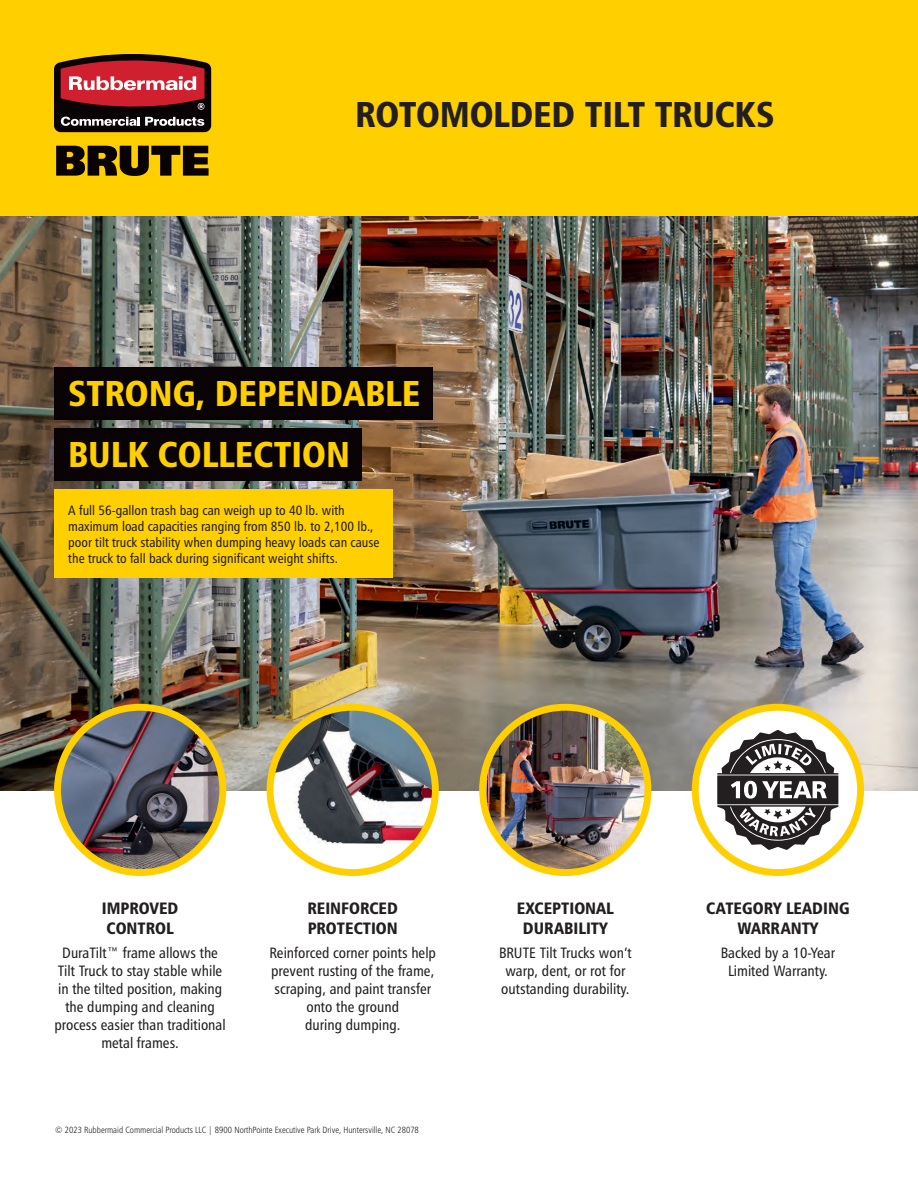
<style>
.page{position:relative;width:918px;height:1188px;background:#fff}
.page>*{position:absolute;margin:0;border:0;box-sizing:border-box;transform-origin:0 0}
.t1{font:36px "Humanist 777 BT Black Condensed B";color:#ffcf00}
.t2{font:36px "Humanist 777 BT Black Condensed B";letter-spacing:-.01em;color:#231f20}
.t3{font:16.5px/19.8px "Humanist 777 BT Black Condensed B";color:#231f20}
.t4{font:15px/18px "Humanist 777 BT Roman Condensed B";color:#231f20;text-align:center}
.t5{font:13.5px/16.2px "Humanist 777 BT Roman Condensed B";color:#231f20}
.t6{font:9px "Humanist 777 BT Light Condensed B";color:#231f20}
</style>
<div class="page">
<img style="left:0;top:215px;width:918px;height:576px">
<img style="left:58px;top:707px;width:165px;height:165px">
<div style="left:54px;top:704px;width:172px;height:172px;border:7px solid #ffcf00;border-radius:50%"></div>
<svg style="left:270px;top:707px;width:165px;height:166px"></svg>
<img style="left:270px;top:707px;width:165px;height:148px">
<div style="left:267px;top:704px;width:172px;height:172px;border:7px solid #ffcf00;border-radius:50%"></div>
<img style="left:483px;top:707px;width:165px;height:166px;border-radius:83px">
<div style="left:479px;top:704px;width:172px;height:172px;border:7px solid #ffcf00;border-radius:50%"></div>
<svg style="left:695px;top:707px;width:166px;height:166px"></svg>
<svg style="left:717px;top:730px;width:122px;height:120px"></svg>
<div style="left:692px;top:704px;width:172px;height:172px;border:7px solid #ffcf00;border-radius:50%"></div>
<div style="left:0;top:0;width:918px;height:215px;background:#ffcf00"></div>
<div style="left:54px;top:489px;width:339px;height:88px;background:#ffcf00"></div>
<div style="left:54px;top:428px;width:308px;height:53px;background:#090305"></div>
<div style="left:54px;top:367px;width:379px;height:53px;background:#090305"></div>
<svg style="left:56px;top:146px;width:153px;height:30px"></svg>
<svg style="left:54px;top:54px;width:157px;height:78px;background:#833634"></svg>
<h1 class="t2" style="left:355px;top:91px;width:421px">ROTOMOLDED TILT TRUCKS</h1>
<h1 class="t1" style="left:68px;top:370px;width:354px">STRONG, DEPENDABLE</h1>
<h1 class="t1" style="left:68px;top:431px;width:283px">BULK COLLECTION</h1>
<p class="t5" style="left:68px;top:502px;width:313px">A full 56-gallon trash bag can weigh up to 40 lb. with maximum load capacities ranging from 850 lb. to 2,100 lb., poor tilt truck stability when dumping heavy loads can cause the truck to fall back during significant weight shifts.</p>
<p class="t3" style="left:102px;top:898px;width:78px">IMPROVED<br>CONTROL</p>
<p class="t3" style="left:517px;top:898px;width:99px;text-align:center">EXCEPTIONAL<br>DURABILITY</p>
<p class="t3" style="left:307px;top:898px;width:92px">REINFORCED<br>PROTECTION</p>
<p class="t3" style="left:706px;top:898px;width:145px;text-align:center">CATEGORY LEADING<br>WARRANTY</p>
<p class="t4" style="left:55px;top:943px;width:173px">DuraTilt™ frame allows the<br>Tilt Truck to stay stable while in the tilted position, making the dumping and cleaning process easier than traditional metal frames.</p>
<p class="t4" style="left:499px;top:943px;width:134px;text-align:left">BRUTE Tilt Trucks won’t warp, dent, or rot for outstanding durability.</p>
<p class="t4" style="left:269px;top:943px;width:168px">Reinforced corner points help prevent rusting of the frame, scraping, and paint transfer onto the ground<br>during dumping.</p>
<p class="t4" style="left:721px;top:943px;width:116px">Backed by a 10-Year<br>Limited Warranty.</p>
<p class="t6" style="left:55px;top:1124px;width:365px">© 2023 Rubbermaid Commercial Products LLC | 8900 NorthPointe Executive Park Drive, Huntersville, NC 28078</p>
</div>
